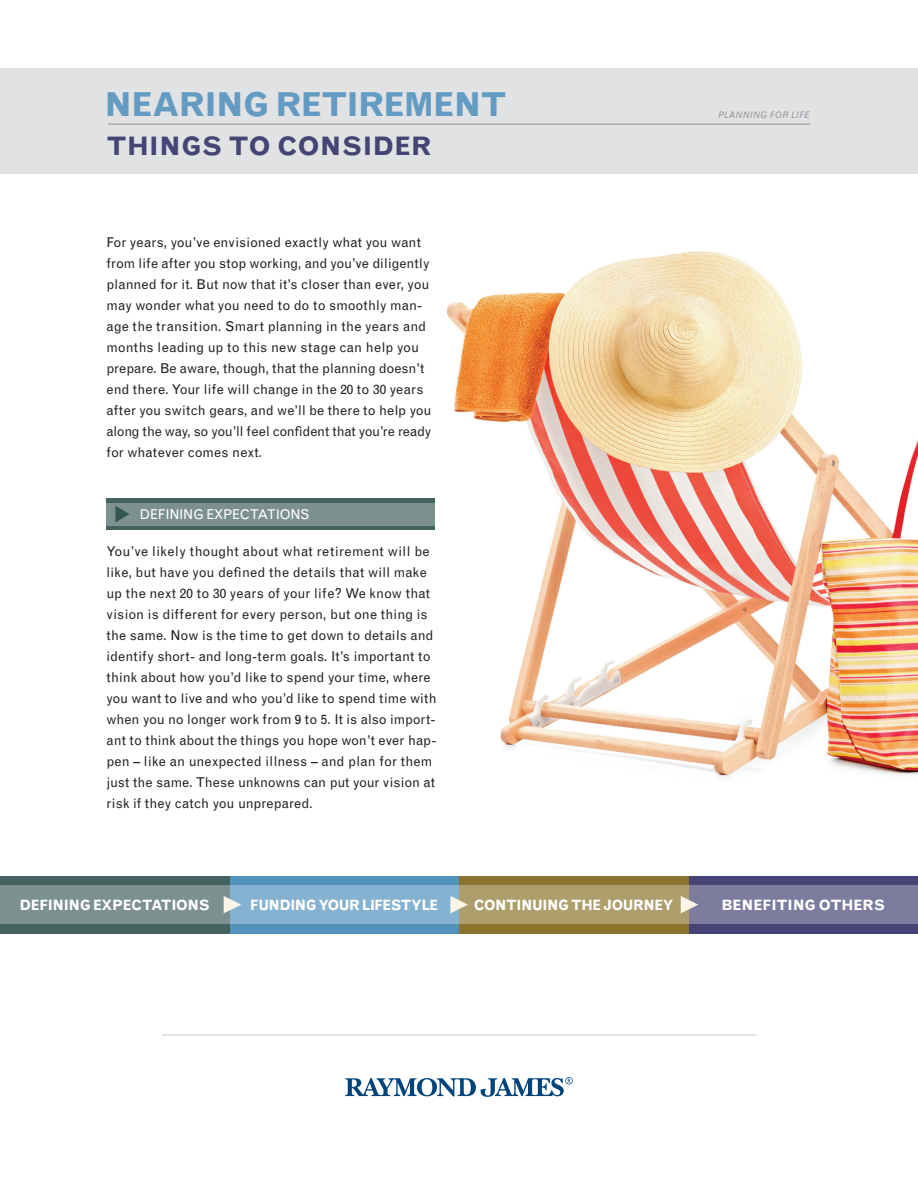
<style>
.page{position:relative;width:918px;height:1188px;background:#fff}
.page>*{position:absolute;margin:0;border:0;box-sizing:border-box;transform-origin:0 0}
.t1{font:700 33px "Grotesque MTRJ Corrected";letter-spacing:-.03em;color:#639bc3}
.t2{font:700 25.5px "Grotesque MTRJ Corrected";letter-spacing:.01em;color:#464475}
.t3{font:700 14.25px "Grotesque MTRJ Corrected";letter-spacing:-.03em;color:#fff;scale:.94 1}
.t4{font:700 14.25px "Grotesque MTRJ Corrected";letter-spacing:-.03em;color:#fff;scale:.96 1}
.t5{font:700 14.25px "Grotesque MTRJ Corrected";letter-spacing:-.01em;color:#fff}
.Body_Copy{font:13.5px/21px "Grotesque MTRJ Corrected";letter-spacing:.005em;color:#231f20}
.Headlines_-_RJ_Blue{font:13.5px "Grotesque MTRJ Corrected";letter-spacing:-.025em;color:#fff}
.t6{font:italic 9px "Grotesque MTRJ Corrected";letter-spacing:.04em;color:#939598}
</style>
<div class="page">
<img style="left:447px;top:251px;width:471px;height:529px">
<div style="left:688px;top:876px;width:230px;height:58px;background:#464475"></div>
<div style="left:0;top:68px;width:918px;height:106px;background:#e1e2e4"></div>
<hr style="left:108px;top:124px;width:702px;height:1px;background:#939598">
<div style="left:229px;top:876px;width:230px;height:58px;background:#5292bd"></div>
<div style="left:0;top:876px;width:229px;height:58px;background:#436260"></div>
<div style="left:459px;top:876px;width:229px;height:58px;background:#8b752e"></div>
<svg style="left:0;top:885px;width:918px;height:39px;background:#8a969a"></svg>
<svg style="left:224px;top:896px;width:17px;height:17px"></svg>
<svg style="left:681px;top:896px;width:17px;height:17px"></svg>
<hr style="left:162px;top:1035px;width:594px;height:1px;background:#c7c8ca">
<svg style="left:345px;top:1077px;width:228px;height:20px"></svg>
<div style="left:106px;top:498px;width:329px;height:32px;background:#436260"></div>
<div style="left:106px;top:503px;width:329px;height:22px;background:#7b908f"></div>
<svg style="left:115px;top:506px;width:14px;height:17px"></svg>
<svg style="left:450px;top:896px;width:18px;height:17px"></svg>
<p class="t1" style="left:104px;top:85px;width:404px">NEARING RETIREMENT</p>
<p class="t2" style="left:106px;top:131px;width:327px">THINGS TO CONSIDER</p>
<p class="Body_Copy" style="left:106px;top:232px;width:326px">For years, you’ve envisioned exactly what you want from life after you stop working, and you’ve diligently planned for it. But now that it’s closer than ever, you may wonder what you need to do to smoothly man&shy;age the transition. Smart planning in the years and months leading up to this new stage can help you prepare. Be aware, though, that the planning doesn’t end there. Your life will change in the 20 to 30 years after you switch gears, and we’ll be there to help you along the way, so you’ll feel confident that you’re ready for whatever comes next.</p>
<p class="Headlines_-_RJ_Blue" style="left:140px;top:506px;width:172px">DEFINING EXPECTATIONS</p>
<p class="Body_Copy" style="left:106px;top:541px;width:332px">You’ve likely thought about what retirement will be like, but have you defined the details that will make up the next 20 to 30 years of your life? We know that vision is different for every person, but one thing is the same. Now is the time to get down to details and identify short- and long-term goals. It’s important to think about how you’d like to spend your time, where you want to live and who you’d like to spend time with when you no longer work from 9 to 5. It is also import&shy;ant to think about the things you hope won’t ever hap&shy;pen – like an unexpected illness – and plan for them just the same. These unknowns can put your vision at risk if they catch you unprepared.</p>
<p class="t4" style="left:20px;top:896px;width:200px">DEFINING EXPECTATIONS</p>
<p class="t3" style="left:250px;top:896px;width:201px">FUNDING YOUR LIFESTYLE</p>
<p class="t3" style="left:474px;top:896px;width:214px">CONTINUING THE JOURNEY</p>
<p class="t6" style="left:718px;top:109px;width:93px">PLANNING FOR LIFE</p>
<p class="t5" style="left:721px;top:896px;width:165px">BENEFITING OTHERS</p>
</div>
